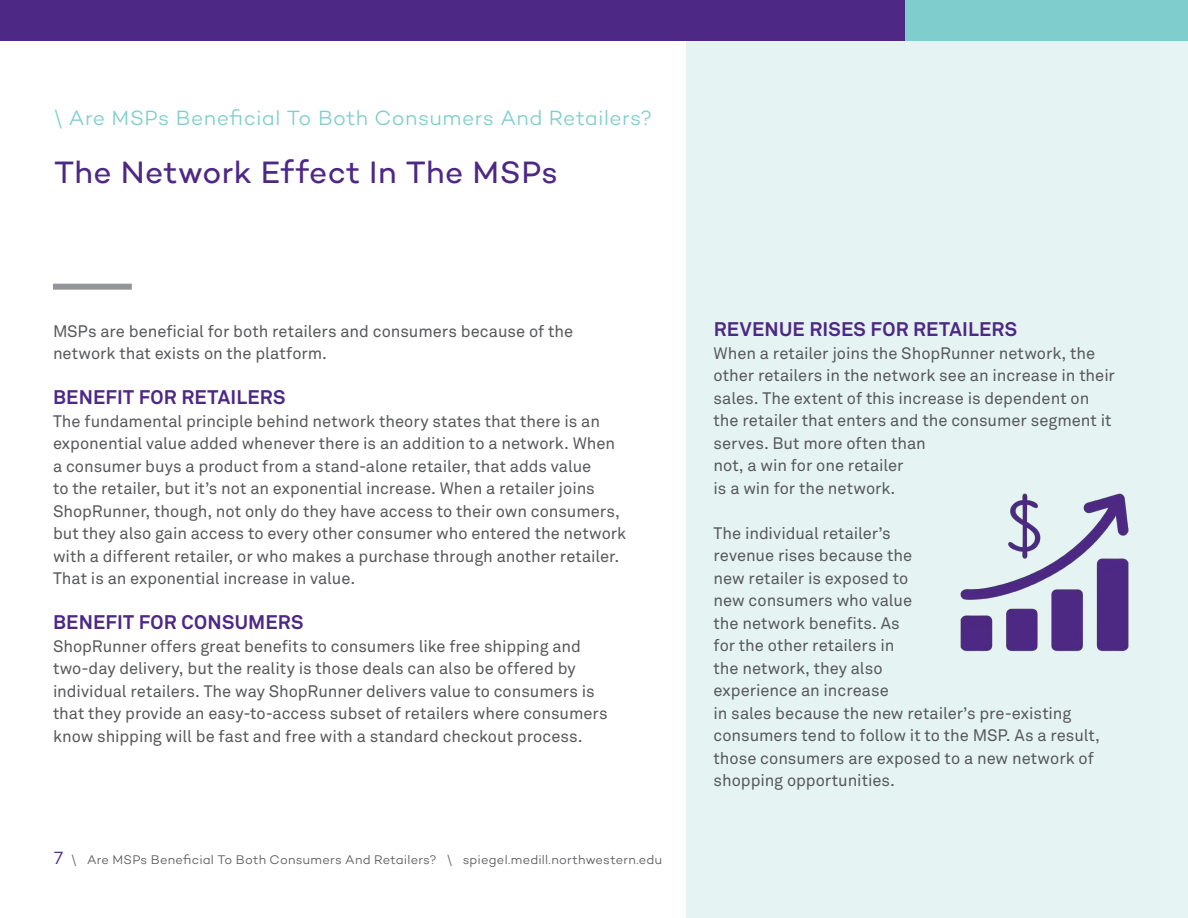
<style>
.page{position:relative;width:1188px;height:918px;background:#fff}
.page>*{position:absolute;margin:0;border:0;box-sizing:border-box;transform-origin:0 0}
.t1{font:31.5px "Campton";letter-spacing:.015em;color:#4d2884}
.page_header{font:300 21px "Campton";letter-spacing:.02em;color:#7fcecd}
.main_with_ruleline_a{font:700 19.5px "Akkurat Pro";letter-spacing:.01em;color:#4d2884}
.subhead_-_ALL_CAPS{font:700 19.5px "Akkurat Pro";letter-spacing:.015em;color:#4d2884}
.main_with_ruleline_a-2{font:16.5px/22.5px "Akkurat Pro";color:#57585a}
.subhead_-_ALL_CAPS-2{font:16.5px/22.5px "Akkurat Pro";color:#57585a}
.t2{font:300 12.75px "Campton";letter-spacing:.02em;color:#57585a}
.s1{font-size:18px;color:#4d2884}
</style>
<div class="page">
<div style="left:687px;top:40px;width:501px;height:878px;background:#e6f4f3"></div>
<div style="left:53px;top:284px;width:79px;height:6px;background:#939598"></div>
<div style="left:845px;top:0;width:343px;height:40px;background:#7fcecd"></div>
<div style="left:0;top:0;width:904px;height:40px;background:#4d2884"></div>
<img style="left:960px;top:493px;width:169px;height:159px">
<p class="page_header" style="left:54px;top:105px;width:600px">\ Are MSPs Beneficial To Both Consumers And Retailers?</p>
<p class="t1" style="left:54px;top:153px;width:505px">The Network Effect In The MSPs</p>
<p class="main_with_ruleline_a-2" style="left:53px;top:320px;width:522px">MSPs are beneficial for both retailers and consumers because of the network that exists on the platform.</p>
<p class="main_with_ruleline_a" style="left:53px;top:386px;width:234px">BENEFIT FOR RETAILERS</p>
<p class="main_with_ruleline_a-2" style="left:53px;top:410px;width:575px">The fundamental principle behind network theory states that there is an exponential value added whenever there is an addition to a network. When a consumer buys a product from a stand-alone retailer, that adds value<br>to the retailer, but it’s not an exponential increase. When a retailer joins ShopRunner, though, not only do they have access to their own consumers, but they also gain access to every other consumer who entered the network with a different retailer, or who makes a purchase through another retailer.<br>That is an exponential increase in value.</p>
<p class="main_with_ruleline_a" style="left:53px;top:611px;width:252px">BENEFIT FOR CONSUMERS</p>
<p class="main_with_ruleline_a-2" style="left:53px;top:635px;width:556px">ShopRunner offers great benefits to consumers like free shipping and two-day delivery, but the reality is those deals can also be offered by individual retailers. The way ShopRunner delivers value to consumers is that they provide an easy-to-access subset of retailers where consumers know shipping will be fast and free with a standard checkout process.</p>
<p class="t2" style="left:54px;top:852px;width:610px"><span class="s1">7</span> \ Are MSPs Beneficial To Both Consumers And Retailers? \ spiegel.medill.northwestern.edu</p>
<p class="subhead_-_ALL_CAPS" style="left:714px;top:317px;width:305px">REVENUE RISES FOR RETAILERS</p>
<p class="subhead_-_ALL_CAPS-2" style="left:714px;top:342px;width:403px">When a retailer joins the ShopRunner network, the other retailers in the network see an increase in their sales. The extent of this increase is dependent on the retailer that enters and the consumer segment it serves. But more often than<br>not, a win for one retailer<br>is a win for the network.</p>
<p class="subhead_-_ALL_CAPS-2" style="left:714px;top:522px;width:388px">The individual retailer’s<br>revenue rises because the<br>new retailer is exposed to<br>new consumers who value<br>the network benefits. As<br>for the other retailers in<br>the network, they also<br>experience an increase<br>in sales because the new retailer’s pre-existing consumers tend to follow it to the MSP. As a result, those consumers are exposed to a new network of shopping opportunities.</p>
</div>
